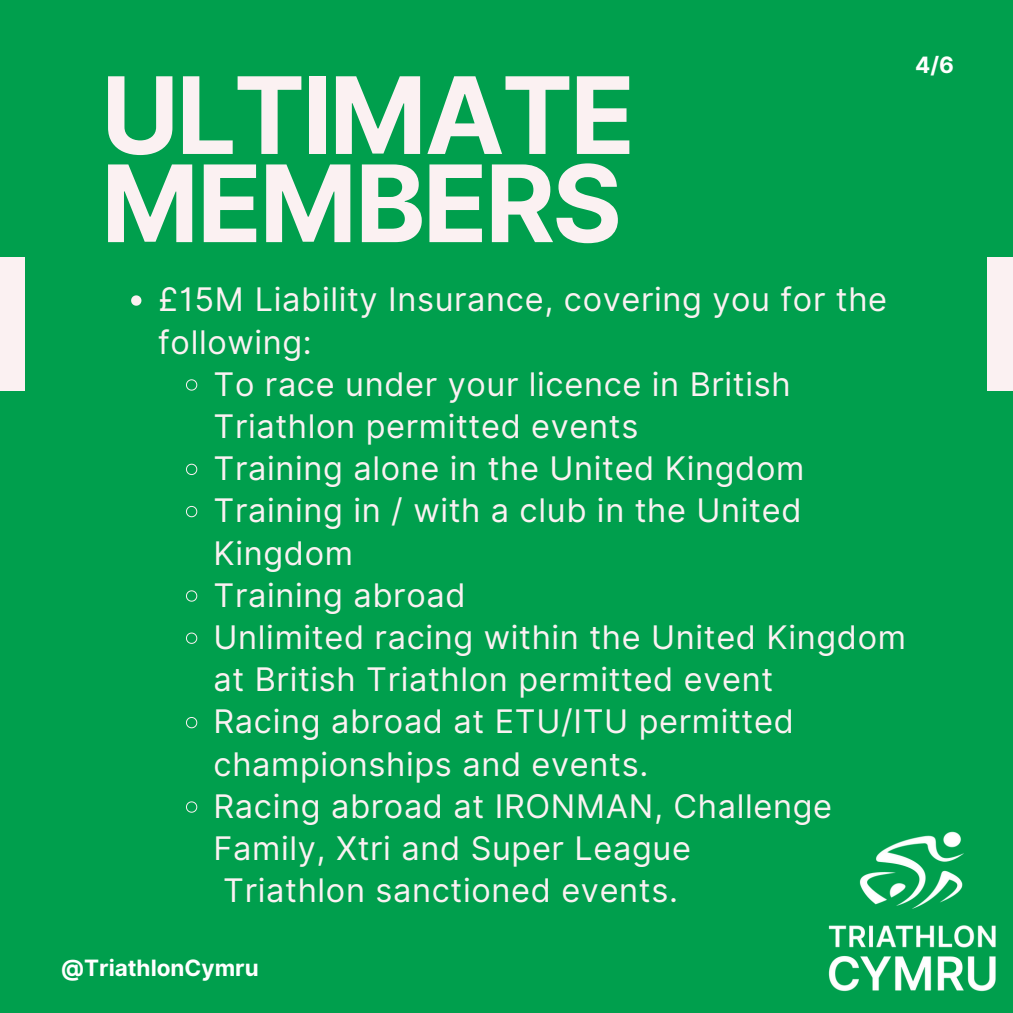
<style>
.page{position:relative;width:1013px;height:1013px;background:#fff}
.page>*{position:absolute;margin:0;border:0;box-sizing:border-box;transform-origin:0 0}
.t1{font:700 106.75px/88.1px "Inter";letter-spacing:-.03em;color:#fbf1f2}
.t2{font:32.5px "Inter";letter-spacing:.02em;color:#fbf1f2}
.t3{font:700 22.5px "Inter";color:#fff}
</style>
<div class="page">
<div style="left:0;top:0;width:1012px;height:1012px;background:#009f4d"></div>
<div style="left:987px;top:258px;width:25px;height:133px;background:#fbf1f2"></div>
<svg style="left:131px;top:295px;width:10px;height:11px"></svg>
<svg style="left:186px;top:379px;width:12px;height:12px"></svg>
<svg style="left:186px;top:463px;width:12px;height:12px"></svg>
<svg style="left:186px;top:505px;width:12px;height:13px"></svg>
<svg style="left:186px;top:590px;width:12px;height:12px"></svg>
<svg style="left:186px;top:632px;width:12px;height:12px"></svg>
<svg style="left:186px;top:717px;width:12px;height:12px"></svg>
<svg style="left:186px;top:801px;width:12px;height:12px"></svg>
<img style="left:828px;top:831px;width:168px;height:161px">
<div style="left:0;top:258px;width:25px;height:133px;background:#fbf1f2"></div>
<h1 class="t1" style="left:101px;top:71px;width:535px">ULTIMATE<br>MEMBERS</h1>
<p class="t3" style="left:915px;top:51px;width:40px">4/6</p>
<p class="t2" style="left:158px;top:280px;width:730px">£15M Liability Insurance, covering you for the</p>
<p class="t2" style="left:158px;top:322px;width:155px">following:</p>
<p class="t2" style="left:213px;top:364px;width:578px">To race under your licence in British</p>
<p class="t2" style="left:213px;top:407px;width:426px">Triathlon permitted events</p>
<p class="t2" style="left:213px;top:449px;width:592px">Training alone in the United Kingdom</p>
<p class="t2" style="left:213px;top:491px;width:589px">Training in / with a club in the United</p>
<p class="t2" style="left:213px;top:533px;width:141px">Kingdom</p>
<p class="t2" style="left:213px;top:575px;width:253px">Training abroad</p>
<p class="t2" style="left:213px;top:617px;width:694px">Unlimited racing within the United Kingdom</p>
<p class="t2" style="left:213px;top:660px;width:561px">at British Triathlon permitted event</p>
<p class="t2" style="left:213px;top:702px;width:582px">Racing abroad at ETU/ITU permitted</p>
<p class="t2" style="left:213px;top:744px;width:436px">championships and events.</p>
<p class="t2" style="left:213px;top:786px;width:620px">Racing abroad at IRONMAN, Challenge</p>
<p class="t2" style="left:213px;top:828px;width:479px">Family, Xtri and Super League</p>
<p class="t2" style="left:223px;top:871px;width:456px">Triathlon sanctioned events.</p>
<p class="t3" style="left:61px;top:954px;width:199px">@TriathlonCymru</p>
</div>
